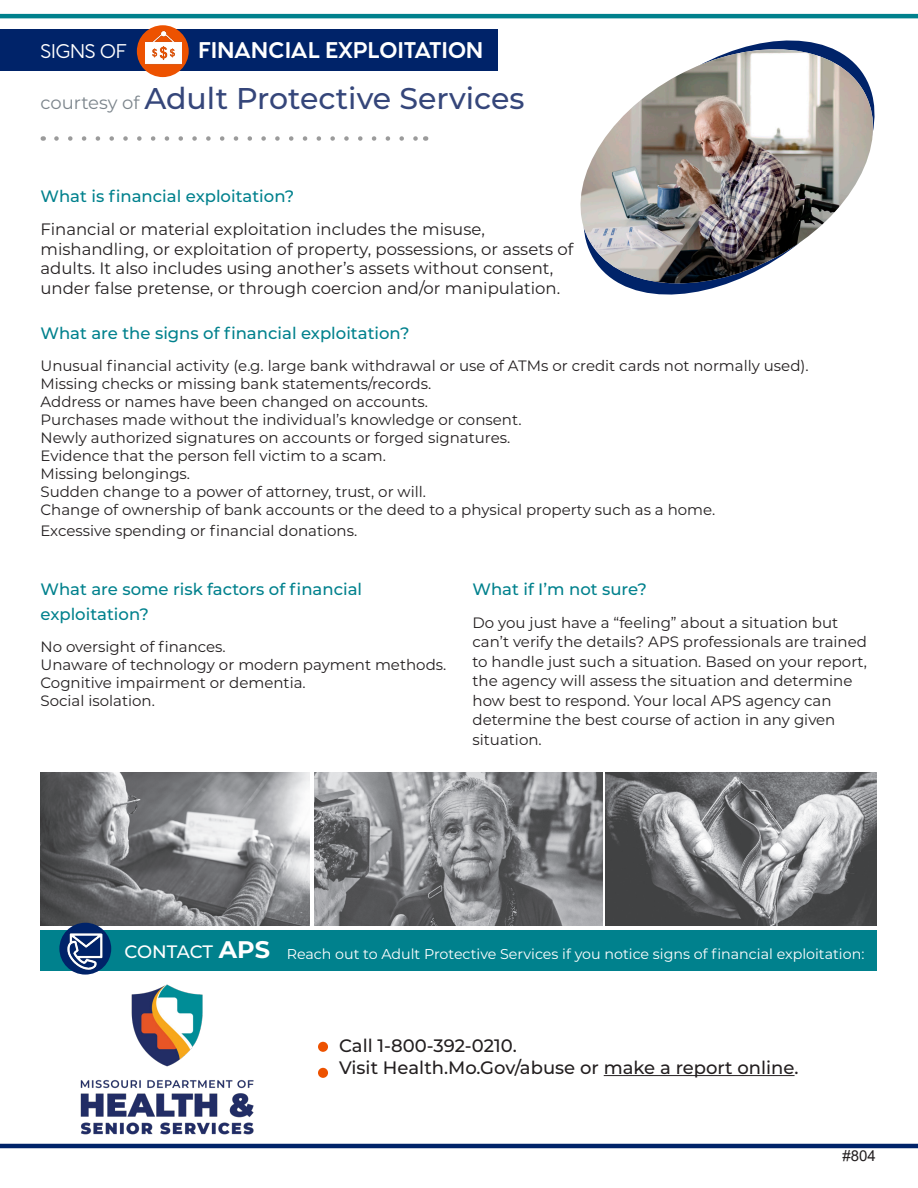
<style>
.page{position:relative;width:918px;height:1188px;background:#fff}
.page>*{position:absolute;margin:0;border:0;box-sizing:border-box;transform-origin:0 0}
.t1{font:500 30px "Montserrat";color:#35467a}
.t2{font:700 24px "Venti CF";letter-spacing:.01em;color:#fff}
.t3{font:21px "Venti CF";letter-spacing:.01em;color:#fff}
.t4{font:500 18px "Montserrat";color:#231f20}
.t5{font:500 18px "Montserrat";letter-spacing:-.01em;color:#fff}
.APS_body_text{font:16.5px/19.5px "Montserrat";color:#231f20}
.Teal_question_subhea{font:500 16.5px/25.2px "Montserrat";color:#00818d}
.Gray_question_subhea{font:500 16.5px "Montserrat";color:#00818d}
.APS_body_text-2{font:15px/19.5px "Montserrat";color:#231f20}
.t6{font:15px "Arial";color:#231f20}
.t7{font:14.25px "Montserrat";color:#fff}
.s1{font-weight:400;font-size:18px;color:#7c858c}
.s2{font-weight:700;font-size:24px}
</style>
<div class="page">
<svg style="left:56px;top:136px;width:362px;height:5px"></svg>
<div style="left:0;top:30px;width:498px;height:41px;background:#002369"></div>
<hr style="left:0;top:14px;width:918px;height:4px;background:#00818d">
<svg style="left:635px;top:40px;width:198px;height:255px"></svg>
<img style="left:580px;top:49px;width:295px;height:241px">
<div style="left:137px;top:25px;width:52px;height:52px;background:#ed5200;border-radius:50%"></div>
<img style="left:606px;top:772px;width:271px;height:154px">
<img style="left:40px;top:772px;width:270px;height:154px">
<img style="left:314px;top:772px;width:288px;height:154px">
<hr style="left:0;top:1144px;width:918px;height:4px;background:#002369">
<img style="left:146px;top:29px;width:35px;height:36px">
<div style="left:40px;top:930px;width:838px;height:41px;background:#00818d"></div>
<div style="left:59px;top:923px;width:52px;height:52px;background:#002369;border-radius:50%"></div>
<img style="left:67px;top:933px;width:38px;height:37px">
<img style="left:61px;top:984px;width:205px;height:160px">
<hr style="left:604px;top:1075px;width:191px;height:1px;background:#231f20">
<div style="left:318px;top:1042px;width:10px;height:10px;background:#ed5200;border-radius:50%"></div>
<div style="left:318px;top:1068px;width:10px;height:10px;background:#ed5200;border-radius:50%"></div>
<p class="t3" style="left:41px;top:38px;width:88px">SIGNS OF</p>
<p class="t2" style="left:199px;top:35px;width:286px">FINANCIAL EXPLOITATION</p>
<p class="t1" style="left:40px;top:78px;width:486px"><span class="s1">courtesy of</span> Adult Protective Services</p>
<p class="Gray_question_subhea" style="left:40px;top:185px;width:255px">What is financial exploitation?</p>
<p class="APS_body_text" style="left:40px;top:219px;width:534px">Financial or material exploitation includes the misuse, mishandling, or exploitation of property, possessions, or assets of adults. It also includes using another’s assets without consent, under false pretense, or through coercion and/or manipulation.</p>
<p class="Teal_question_subhea" style="left:40px;top:320px;width:371px">What are the signs of financial exploitation?</p>
<p class="APS_body_text-2" style="left:40px;top:355px;width:770px">Unusual financial activity (e.g. large bank withdrawal or use of ATMs or credit cards not normally used).</p>
<p class="APS_body_text-2" style="left:40px;top:373px;width:392px">Missing checks or missing bank statements/records.</p>
<p class="APS_body_text-2" style="left:40px;top:391px;width:389px">Address or names have been changed on accounts.</p>
<p class="APS_body_text-2" style="left:40px;top:409px;width:483px">Purchases made without the individual’s knowledge or consent.</p>
<p class="APS_body_text-2" style="left:40px;top:427px;width:471px">Newly authorized signatures on accounts or forged signatures.</p>
<p class="APS_body_text-2" style="left:40px;top:445px;width:347px">Evidence that the person fell victim to a scam.</p>
<p class="APS_body_text-2" style="left:40px;top:463px;width:151px">Missing belongings.</p>
<p class="APS_body_text-2" style="left:40px;top:481px;width:387px">Sudden change to a power of attorney, trust, or will.</p>
<p class="APS_body_text-2" style="left:40px;top:499px;width:677px">Change of ownership of bank accounts or the deed to a physical property such as a home.</p>
<p class="APS_body_text-2" style="left:40px;top:521px;width:318px">Excessive spending or financial donations.</p>
<p class="Teal_question_subhea" style="left:40px;top:576px;width:323px">What are some risk factors of financial exploitation?</p>
<p class="APS_body_text-2" style="left:40px;top:636px;width:187px">No oversight of finances.</p>
<p class="APS_body_text-2" style="left:40px;top:654px;width:407px">Unaware of technology or modern payment methods.</p>
<p class="APS_body_text-2" style="left:40px;top:672px;width:267px">Cognitive impairment or dementia.</p>
<p class="APS_body_text-2" style="left:40px;top:690px;width:116px">Social isolation.</p>
<p class="Teal_question_subhea" style="left:472px;top:576px;width:176px">What if I’m not sure?</p>
<p class="APS_body_text-2" style="left:472px;top:612px;width:396px">Do you just have a “feeling” about a situation but can’t verify the details? APS professionals are trained to handle just such a situation. Based on your report, the agency will assess the situation and determine how best to respond. Your local APS agency can determine the best course of action in any given situation.</p>
<p class="t5" style="left:124px;top:939px;width:147px">CONTACT <span class="s2">APS</span></p>
<p class="t7" style="left:287px;top:944px;width:579px">Reach out to Adult Protective Services if you notice signs of financial exploitation:</p>
<p class="t4" style="left:339px;top:1033px;width:179px">Call 1-800-392-0210.</p>
<p class="t4" style="left:339px;top:1055px;width:461px">Visit Health.Mo.Gov/abuse or make a report online.</p>
<p class="t6" style="left:842px;top:1145px;width:35px">#804</p>
</div>
